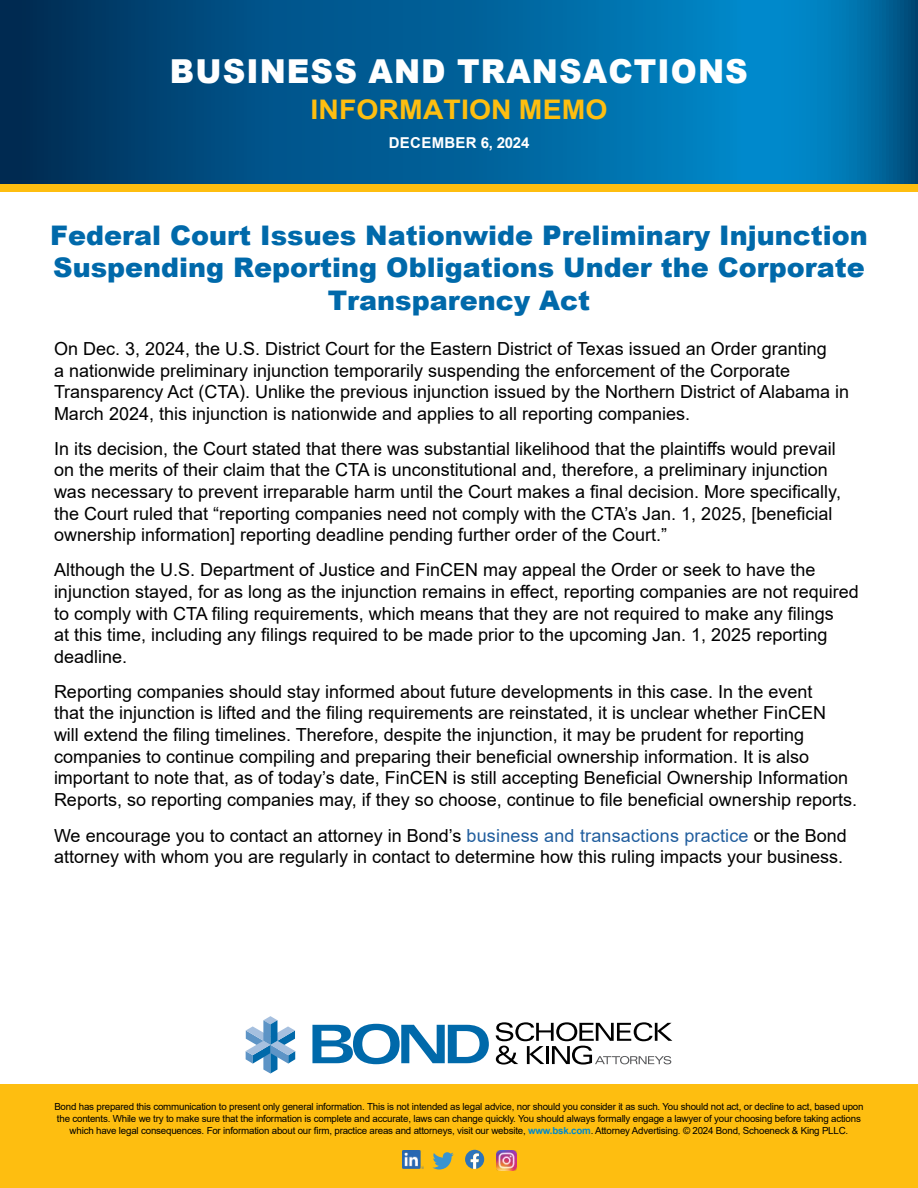
<style>
.page{position:relative;width:918px;height:1188px;background:#fff}
.page>*{position:absolute;margin:0;border:0;box-sizing:border-box;transform-origin:0 0}
.t1{font:900 33px "Arial";letter-spacing:.035em;color:#fff;scale:.95 1}
.t2{font:900 27px/32.4px "Arial";color:#0069aa;text-align:center}
.t3{font:700 27px "Arial";letter-spacing:.005em;color:#febe10;scale:1.05 1}
.t4{font:18px/21.6px "Arial";color:#000}
.t5{font:700 15px "Arial";letter-spacing:.02em;color:#fff}
.t6{font:9.75px/11.7px "Arial";letter-spacing:-.02em;color:#000;text-align:center}
.s1{color:#215e9e}
.s2{font-weight:700;color:#0089cc}
</style>
<div class="page">
<div style="left:0;top:138px;width:918px;height:54px;background:#febe10"></div>
<svg style="left:0;top:0;width:918px;height:184px;background:#005f95"></svg>
<div style="left:0;top:1084px;width:918px;height:104px;background:#febe10"></div>
<svg style="left:246px;top:1016px;width:49px;height:58px"></svg>
<svg style="left:312px;top:1024px;width:177px;height:40px"></svg>
<svg style="left:496px;top:1022px;width:176px;height:43px"></svg>
<img style="left:402px;top:1151px;width:22px;height:18px">
<svg style="left:432px;top:1152px;width:22px;height:18px"></svg>
<svg style="left:465px;top:1150px;width:19px;height:19px"></svg>
<img style="left:497px;top:1151px;width:19px;height:19px">
<h1 class="t1" style="left:170px;top:47px;width:610px">BUSINESS AND TRANSACTIONS</h1>
<h2 class="t3" style="left:310px;top:91px;width:285px">INFORMATION MEMO</h2>
<p class="t5" style="left:389px;top:132px;width:142px">DECEMBER 6, 2024</p>
<h2 class="t2" style="left:50px;top:218px;width:819px">Federal Court Issues Nationwide Preliminary Injunction<br>Suspending Reporting Obligations Under the Corporate<br>Transparency Act</h2>
<p class="t4" style="left:54px;top:338px;width:797px">On Dec. 3, 2024, the U.S. District Court for the Eastern District of Texas issued an Order granting<br>a nationwide preliminary injunction temporarily suspending the enforcement of the Corporate Transparency Act (CTA). Unlike the previous injunction issued by the Northern District of Alabama in March 2024, this injunction is nationwide and applies to all reporting companies.</p>
<p class="t4" style="left:54px;top:438px;width:789px">In its decision, the Court stated that there was substantial likelihood that the plaintiffs would prevail on the merits of their claim that the CTA is unconstitutional and, therefore, a preliminary injunction was necessary to prevent irreparable harm until the Court makes a final decision. More specifically, the Court ruled that “reporting companies need not comply with the CTA’s Jan. 1, 2025, [beneficial ownership information] reporting deadline pending further order of the Court.”</p>
<p class="t4" style="left:54px;top:559px;width:806px">Although the U.S. Department of Justice and FinCEN may appeal the Order or seek to have the injunction stayed, for as long as the injunction remains in effect, reporting companies are not required to comply with CTA filing requirements, which means that they are not required to make any filings<br>at this time, including any filings required to be made prior to the upcoming Jan. 1, 2025 reporting deadline.</p>
<p class="t4" style="left:54px;top:681px;width:805px">Reporting companies should stay informed about future developments in this case. In the event<br>that the injunction is lifted and the filing requirements are reinstated, it is unclear whether FinCEN<br>will extend the filing timelines. Therefore, despite the injunction, it may be prudent for reporting companies to continue compiling and preparing their beneficial ownership information. It is also important to note that, as of today’s date, FinCEN is still accepting Beneficial Ownership Information Reports, so reporting companies may, if they so choose, continue to file beneficial ownership reports.</p>
<p class="t4" style="left:54px;top:825px;width:794px">We encourage you to contact an attorney in Bond’s <span class="s1">business and transactions practice</span> or the Bond attorney with whom you are regularly in contact to determine how this ruling impacts your business.</p>
<p class="t6" style="left:54px;top:1101px;width:811px">Bond has prepared this communication to present only general information. This is not intended as legal advice, nor should you consider it as such. You should not act, or decline to act, based upon the contents. While we try to make sure that the information is complete and accurate, laws can change quickly. You should always formally engage a lawyer of your choosing before taking actions which have legal consequences. For information about our firm, practice areas and attorneys, visit our website, <span class="s2">www.bsk.com</span>. Attorney Advertising. © 2024 Bond, Schoeneck &amp; King PLLC.</p>
</div>
